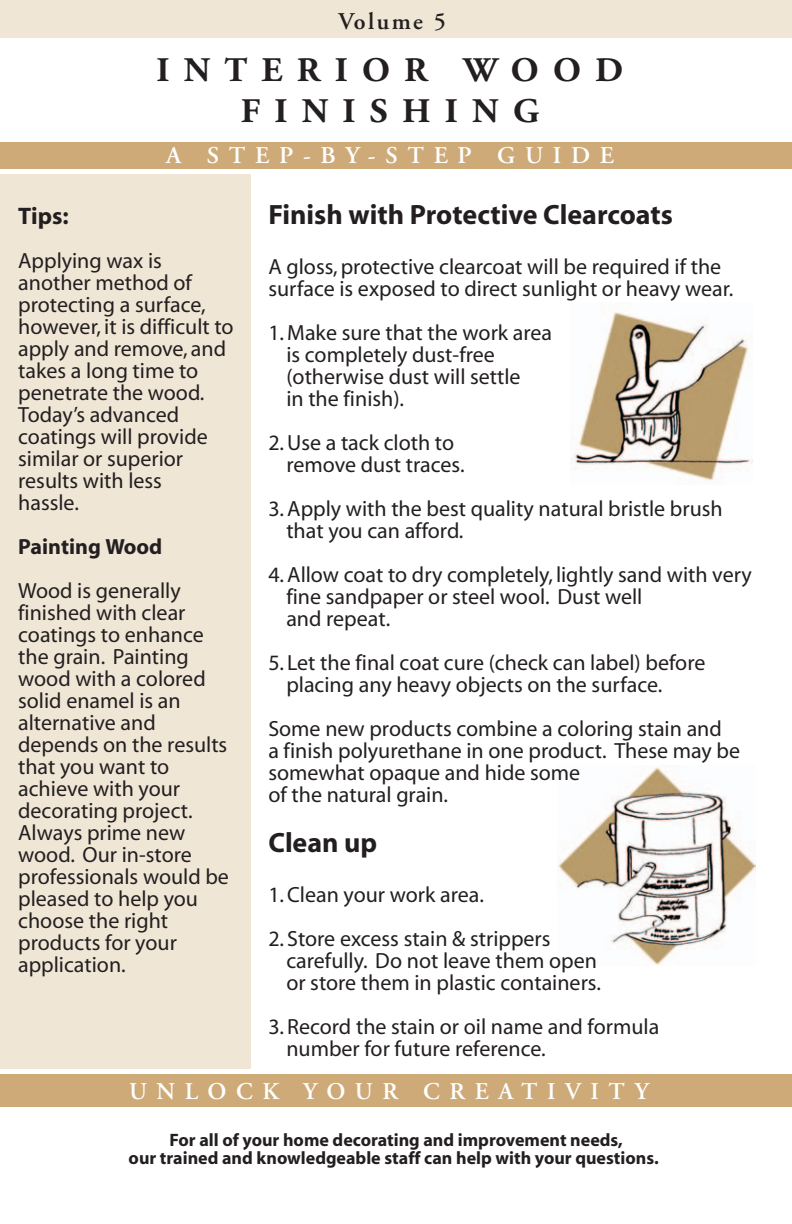
<style>
.page{position:relative;width:792px;height:1224px;background:#fff}
.page>*{position:absolute;margin:0;border:0;box-sizing:border-box;transform-origin:0 0}
.t1{font:700 34.4px/41.4px "Adobe Garamond Pro";letter-spacing:.4em;color:#231f20;text-align:center}
.t2{font:700 28px "Myriad";color:#231f20}
.t3{font:600 24px "Adobe Garamond Pro";letter-spacing:.4em;color:#fff}
.t4{font:600 24px "Adobe Garamond Pro";letter-spacing:.1em;color:#231f20}
.t5{font:700 24px "Myriad";color:#231f20}
.t6{font:22px/22px "Myriad";color:#231f20}
.t7{font:700 22px "Myriad";color:#231f20}
.t8{font:700 18px/18px "Myriad";color:#231f20;text-align:center}
</style>
<div class="page">
<img style="left:558px;top:767px;width:198px;height:198px">
<img style="left:571px;top:312px;width:181px;height:169px">
<div style="left:0;top:0;width:792px;height:38px;background:#f0e6d6"></div>
<div style="left:0;top:174px;width:251px;height:895px;background:#f0e6d6"></div>
<div style="left:0;top:1075px;width:792px;height:32px;background:#ceaa78"></div>
<div style="left:0;top:142px;width:792px;height:26px;background:#ceaa78"></div>
<p class="t4" style="left:338px;top:6px;width:109px">Volume 5</p>
<h1 class="t1" style="left:156px;top:48px;width:469px">INTERIOR WOOD<br>FINISHING</h1>
<p class="t3" style="left:166px;top:141px;width:449px">A STEP-BY-STEP GUIDE</p>
<p class="t5" style="left:18px;top:206px;width:52px">Tips:</p>
<p class="t6" style="left:18px;top:251px;width:217px">Applying wax is another method of protecting a surface, however, it is difficult to apply and remove, and takes a long time to penetrate the wood.<br>Today’s advanced coatings will provide similar or superior results with less<br>hassle.</p>
<p class="t7" style="left:18px;top:538px;width:146px">Painting Wood</p>
<p class="t6" style="left:18px;top:581px;width:212px">Wood is generally finished with clear coatings to enhance the grain. Painting wood with a colored solid enamel is an alternative and depends on the results that you want to achieve with your decorating project.<br>Always prime new wood. Our in-store professionals would be pleased to help you choose the right products for your application.</p>
<p class="t2" style="left:268px;top:204px;width:406px">Finish with Protective Clearcoats</p>
<p class="t6" style="left:268px;top:257px;width:467px">A gloss, protective clearcoat will be required if the surface is exposed to direct sunlight or heavy wear.</p>
<p class="t6" style="left:286px;top:323px;width:267px;text-indent:-18px">1. Make sure that the work area is completely dust-free (otherwise dust will settle<br>in the finish).</p>
<p class="t6" style="left:286px;top:433px;width:180px;text-indent:-18px">2. Use a tack cloth to remove dust traces.</p>
<p class="t6" style="left:286px;top:499px;width:438px;text-indent:-18px">3. Apply with the best quality natural bristle brush that you can afford.</p>
<p class="t6" style="left:286px;top:565px;width:467px;text-indent:-18px">4. Allow coat to dry completely, lightly sand with very fine sandpaper or steel wool. Dust well<br>and repeat.</p>
<p class="t6" style="left:286px;top:653px;width:421px;text-indent:-18px">5. Let the final coat cure (check can label) before placing any heavy objects on the surface.</p>
<p class="t6" style="left:268px;top:719px;width:473px">Some new products combine a coloring stain and<br>a finish polyurethane in one product. These may be somewhat opaque and hide some<br>of the natural grain.</p>
<p class="t2" style="left:268px;top:832px;width:110px">Clean up</p>
<p class="t6" style="left:268px;top:885px;width:217px">1. Clean your work area.</p>
<p class="t6" style="left:286px;top:929px;width:316px;text-indent:-18px">2. Store excess stain &amp; strippers carefully. Do not leave them open or store them in plastic containers.</p>
<p class="t6" style="left:286px;top:1017px;width:374px;text-indent:-18px">3. Record the stain or oil name and formula number for future reference.</p>
<p class="t3" style="left:129px;top:1076px;width:521px">UNLOCK YOUR CREATIVITY</p>
<p class="t8" style="left:129px;top:1132px;width:532px">For all of your home decorating and improvement needs,<br>our trained and knowledgeable staff can help with your questions.</p>
</div>
